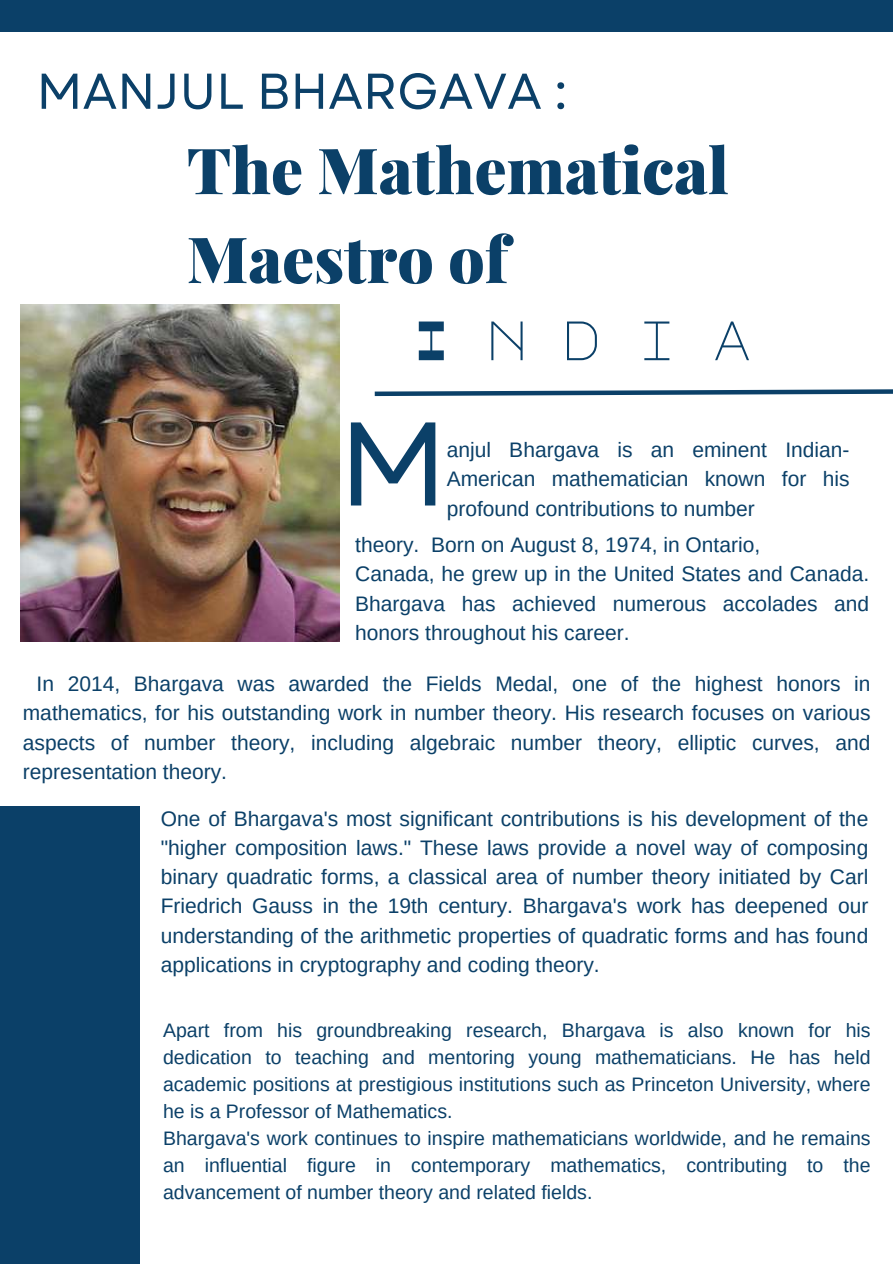
<style>
.page{position:relative;width:893px;height:1264px;background:#fff}
.page>*{position:absolute;margin:0;border:0;box-sizing:border-box;transform-origin:0 0}
.t1{font:118.65px "Garet";color:#0b4068}
.t2{font:900 63.75px/88.8px "Playfair Display";color:#0b4068}
.t3{font:55.5px "Major Mono Display";letter-spacing:.615em;color:#0b4068}
.t4{font:50.25px "Garet";color:#0b4068}
.t5{font:21px/29.2px "Arimo";color:#0b4068;text-align:justify}
.t6{font:19.5px/27px "Arimo";color:#0b4068}
</style>
<div class="page">
<img style="left:21px;top:305px;width:318px;height:336px">
<div style="left:0;top:806px;width:139px;height:457px;background:#0b4068"></div>
<div style="left:0;top:0;width:892px;height:32px;background:#0b4068"></div>
<svg style="left:374px;top:389px;width:518px;height:8px"></svg>
<h3 class="t4" style="left:37px;top:55px;width:532px">MANJUL BHARGAVA :</h3>
<h2 class="t2" style="left:187px;top:123px;width:543px">The Mathematical<br>Maestro of</h2>
<h3 class="t3" style="left:410px;top:310px;width:343px">India</h3>
<h1 class="t1" style="left:339px;top:378px;width:110px">M</h1>
<p class="t5" style="left:446px;top:435px;width:404px">anjul Bhargava is an eminent Indian-American mathematician known for his profound contributions to number</p>
<p class="t5" style="left:355px;top:530px;width:515px;text-align:left">theory. Born on August 8, 1974, in Ontario,<br>Canada, he grew up in the United States and Canada.<br>Bhargava has achieved numerous accolades and honors throughout his career.</p>
<p class="t5" style="left:23px;top:669px;width:849px;text-indent:14px">In 2014, Bhargava was awarded the Fields Medal, one of the highest honors in mathematics, for his outstanding work in number theory. His research focuses on various aspects of number theory, including algebraic number theory, elliptic curves, and representation theory.</p>
<p class="t5" style="left:161px;top:803px;width:709px">One of Bhargava's most significant contributions is his development of the "higher composition laws." These laws provide a novel way of composing binary quadratic forms, a classical area of number theory initiated by Carl Friedrich Gauss in the 19th century. Bhargava's work has deepened our understanding of the arithmetic properties of quadratic forms and has found applications in cryptography and coding theory.</p>
<p class="t6" style="left:163px;top:1016px;width:709px">Apart from his groundbreaking research, Bhargava is also known for his dedication to teaching and mentoring young mathematicians. He has held academic positions at prestigious institutions such as Princeton University, where he is a Professor of Mathematics.<br>Bhargava's work continues to inspire mathematicians worldwide, and he remains an influential figure in contemporary mathematics, contributing to the advancement of number theory and related fields.</p>
</div>
